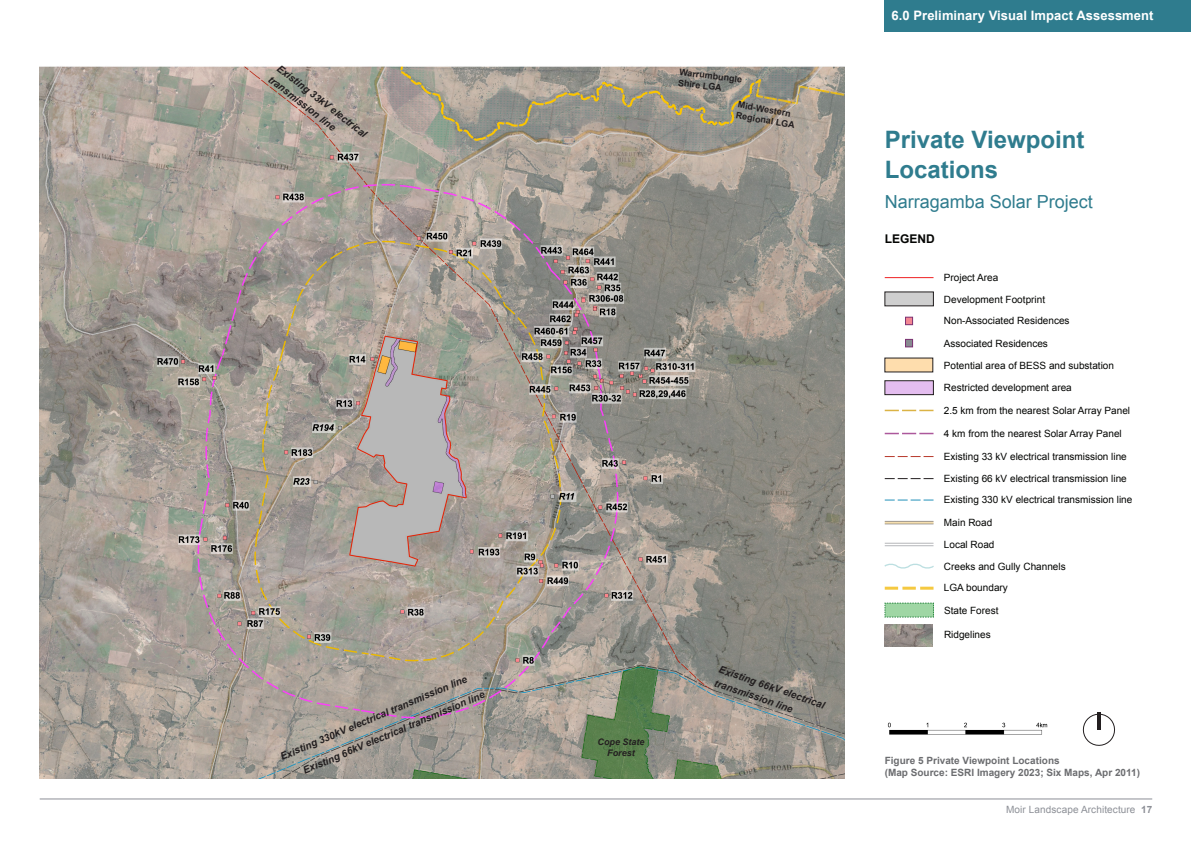
<style>
.page{position:relative;width:1191px;height:842px;background:#fff}
.page>*{position:absolute;margin:0;border:0;box-sizing:border-box;transform-origin:0 0}
.t1{font:700 24px/30px "Arial";color:#2f7c8e}
.t2{font:18px "Arial";color:#2f7c8e}
.t3{font:700 13px "Arial";letter-spacing:.005em;color:#fff}
.t4{font:700 12px "Arial";color:#040503}
.t5{font:10px "Arial";color:#040503}
.t6{font:italic 700 10px/14px "Arial";color:#231f20}
.Figure_source{font:700 10px "Arial";color:#6c6d70}
.Figure_Number{font:700 10px "Arial";color:#6c6d70}
.t7{font:10px "Arial";letter-spacing:.01em;color:#8c8f96}
.t8{font:700 9px/10.8px "Arial";color:#231f20}
.t9{font:italic 700 9px/10.8px "Arial";color:#231f20;text-align:center}
.s1{font-weight:700}
</style>
<div class="page">
<svg style="left:884px;top:433px;width:49px;height:1px"></svg>
<svg style="left:884px;top:410px;width:49px;height:1px"></svg>
<img style="left:40px;top:66px;width:804px;height:712px">
<img style="left:887px;top:722px;width:161px;height:13px">
<svg style="left:1082px;top:712px;width:33px;height:34px"></svg>
<hr style="left:1097px;top:712px;width:3px;height:18px;background:#231f20">
<hr style="left:884px;top:277px;width:49px;height:1px;background:#ee2123">
<svg style="left:884px;top:478px;width:49px;height:1px"></svg>
<svg style="left:884px;top:499px;width:49px;height:1px"></svg>
<svg style="left:884px;top:456px;width:49px;height:1px"></svg>
<hr style="left:884px;top:521px;width:49px;height:1px;background:#231f20">
<hr style="left:884px;top:524px;width:49px;height:1px;background:#231f20">
<hr style="left:884px;top:522px;width:49px;height:2px;background:#edc061">
<svg style="left:884px;top:563px;width:50px;height:6px"></svg>
<hr style="left:884px;top:543px;width:49px;height:1px;background:#696b73">
<hr style="left:884px;top:545px;width:49px;height:1px;background:#696b73">
<div style="left:905px;top:317px;width:7px;height:8px;background:#f38793"></div>
<div style="left:905px;top:317px;width:7px;height:8px;border:1px solid #7c3273"></div>
<div style="left:905px;top:339px;width:7px;height:8px;background:#888a90"></div>
<div style="left:905px;top:339px;width:7px;height:8px;border:1px solid #7c3273"></div>
<div style="left:885px;top:292px;width:48px;height:14px;background:#cfcfcf"></div>
<div style="left:885px;top:358px;width:47px;height:14px;background:#feddad"></div>
<div style="left:885px;top:381px;width:48px;height:14px;background:#e4bdef"></div>
<div style="left:884px;top:381px;width:49px;height:14px;border:1px solid #231f20"></div>
<svg style="left:884px;top:587px;width:49px;height:3px"></svg>
<svg style="left:884px;top:603px;width:50px;height:15px"></svg>
<img style="left:884px;top:625px;width:49px;height:21px">
<hr style="left:40px;top:799px;width:1112px;height:1px;background:#8c8f96">
<hr style="left:0;top:0;width:1px;height:32px;background:#2f7c8e">
<div style="left:884px;top:0;width:307px;height:32px;background:#2f7c8e"></div>
<p class="t6" style="left:282px;top:62px;width:113px;rotate:38deg">Existing 33kV electrical transmission line</p>
<p class="t6" style="left:278px;top:751px;width:203px;rotate:-23deg">Existing 330kV electrical transmission line</p>
<p class="t6" style="left:301px;top:765px;width:198px;rotate:-23deg">Existing 66kV electrical transmission line</p>
<p class="t8" style="left:680px;top:67px;width:65px;rotate:7deg">Warrumbungle<br>Shire LGA</p>
<p class="t8" style="left:739px;top:99px;width:61px;rotate:10deg">Mid-Western<br>Regional LGA</p>
<p class="t9" style="left:597px;top:737px;width:49px">Cope State<br>Forest</p>
<p class="t6" style="left:721px;top:663px;width:113px;rotate:19deg">Existing 66kV electrical transmission line</p>
<p class="t3" style="left:891px;top:7px;width:263px">6.0 Preliminary Visual Impact Assessment</p>
<p class="t1" style="left:884px;top:125px;width:201px">Private Viewpoint<br>Locations</p>
<p class="t2" style="left:884px;top:190px;width:210px">Narragamba Solar Project</p>
<p class="t4" style="left:884px;top:231px;width:52px">LEGEND</p>
<p class="t5" style="left:944px;top:271px;width:56px">Project Area</p>
<p class="t5" style="left:944px;top:292px;width:103px">Development Footprint</p>
<p class="t5" style="left:944px;top:314px;width:127px">Non-Associated Residences</p>
<p class="t5" style="left:944px;top:337px;width:105px">Associated Residences</p>
<p class="t5" style="left:944px;top:359px;width:172px">Potential area of BESS and substation</p>
<p class="t5" style="left:944px;top:381px;width:129px">Restricted development area</p>
<p class="t5" style="left:944px;top:404px;width:188px">2.5 km from the nearest Solar Array Panel</p>
<p class="t5" style="left:944px;top:427px;width:179px">4 km from the nearest Solar Array Panel</p>
<p class="t5" style="left:944px;top:450px;width:184px">Existing 33 kV electrical transmission line</p>
<p class="t5" style="left:944px;top:472px;width:184px">Existing 66 kV electrical transmission line</p>
<p class="t5" style="left:944px;top:493px;width:190px">Existing 330 kV electrical transmission line</p>
<p class="t5" style="left:944px;top:516px;width:50px">Main Road</p>
<p class="t5" style="left:944px;top:538px;width:52px">Local Road</p>
<p class="t5" style="left:944px;top:560px;width:123px">Creeks and Gully Channels</p>
<p class="t5" style="left:944px;top:581px;width:65px">LGA boundary</p>
<p class="t5" style="left:944px;top:604px;width:56px">State Forest</p>
<p class="t5" style="left:944px;top:628px;width:48px">Ridgelines</p>
<p class="Figure_Number" style="left:884px;top:754px;width:176px">Figure 5 Private Viewpoint Locations</p>
<p class="Figure_source" style="left:884px;top:765px;width:257px">(Map Source: ESRI Imagery 2023; Six Maps, Apr 2011)</p>
<p class="t7" style="left:1006px;top:803px;width:148px">Moir Landscape Architecture <span class="s1">17</span></p>
</div>
